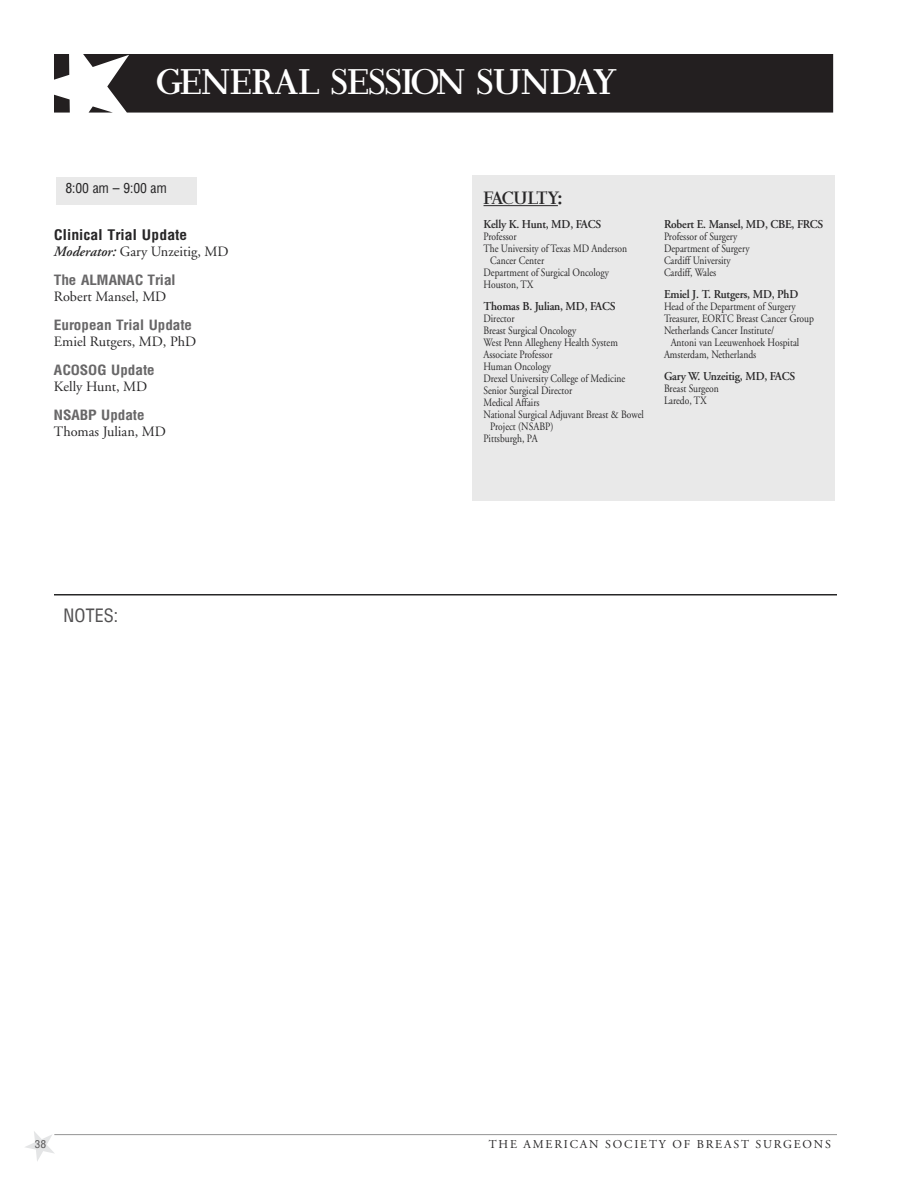
<style>
.page{position:relative;width:918px;height:1188px;background:#fff}
.page>*{position:absolute;margin:0;border:0;box-sizing:border-box;transform-origin:0 0}
.t1{font:700 42px "Mayberry";color:#fff}
.t2{font:700 21px "Mayberry";letter-spacing:-.03em;color:#272627}
.t3{font:18px "Arena Condensed";color:#525152}
.t4{font:14.25px "Adobe Garamond";color:#272627}
.t5{font:700 14.25px "Arena Condensed";color:#272627;scale:1.1 1}
.t6{font:700 13.8px "Arena Condensed";letter-spacing:-.01em;color:#686768;scale:1.1 1}
.t7{font:13.5px "Arena Condensed";letter-spacing:-.01em;color:#272627}
.t8{font:600 12px "Adobe Garamond";letter-spacing:-.015em;color:#272627;scale:.95 1}
.t9{font:12px "Adobe Garamond";letter-spacing:.15em;color:#272627}
.t10{font:11.25px/12px "Adobe Garamond";color:#272627;scale:.85 1}
.t11{font:10.5px "Arena Condensed";color:#5d5c5d;scale:1.08 1}
.s1{font-weight:600;font-style:italic}
</style>
<div class="page">
<hr style="left:54px;top:1134px;width:783px;height:1px;background:#939393">
<svg style="left:25px;top:1131px;width:30px;height:30px"></svg>
<svg style="left:54px;top:54px;width:15px;height:26px"></svg>
<svg style="left:54px;top:95px;width:16px;height:18px"></svg>
<div style="left:83px;top:54px;width:750px;height:59px;background:#231f20"></div>
<div style="left:472px;top:175px;width:363px;height:326px;background:#e9e9e9"></div>
<hr style="left:54px;top:594px;width:783px;height:2px;background:#272627">
<div style="left:56px;top:177px;width:140px;height:28px;background:#e9e9e9"></div>
<hr style="left:484px;top:205px;width:74px;height:1px;background:#272627">
<h1 class="t1" style="left:156px;top:66px;width:462px">GENERAL SESSION SUNDAY</h1>
<p class="t7" style="left:66px;top:183px;width:103px">8:00 am – 9:00 am</p>
<p class="t5" style="left:54px;top:229px;width:123px">Clinical Trial Update</p>
<p class="t4" style="left:54px;top:246px;width:176px"><span class="s1">Moderator:</span> Gary Unzeitig, MD</p>
<p class="t6" style="left:54px;top:275px;width:112px">The ALMANAC Trial</p>
<p class="t4" style="left:54px;top:291px;width:114px">Robert Mansel, MD</p>
<p class="t6" style="left:54px;top:320px;width:127px">European Trial Update</p>
<p class="t4" style="left:54px;top:336px;width:144px">Emiel Rutgers, MD, PhD</p>
<p class="t6" style="left:54px;top:365px;width:93px">ACOSOG Update</p>
<p class="t4" style="left:54px;top:381px;width:95px">Kelly Hunt, MD</p>
<p class="t6" style="left:54px;top:410px;width:84px">NSABP Update</p>
<p class="t4" style="left:54px;top:426px;width:114px">Thomas Julian, MD</p>
<h2 class="t2" style="left:484px;top:190px;width:80px">FACULTY:</h2>
<p class="t8" style="left:484px;top:219px;width:125px">Kelly K. Hunt, MD, FACS</p>
<p class="t10" style="left:484px;top:231px;width:41px">Professor</p>
<p class="t10" style="left:484px;top:243px;width:170px">The University of Texas MD Anderson</p>
<p class="t10" style="left:490px;top:255px;width:65px">Cancer Center</p>
<p class="t10" style="left:484px;top:267px;width:149px">Department of Surgical Oncology</p>
<p class="t10" style="left:484px;top:279px;width:60px">Houston, TX</p>
<p class="t8" style="left:484px;top:301px;width:140px">Thomas B. Julian, MD, FACS</p>
<p class="t10" style="left:484px;top:313px;width:38px">Director</p>
<p class="t10" style="left:484px;top:325px;width:111px">Breast Surgical Oncology</p>
<p class="t10" style="left:484px;top:337px;width:160px">West Penn Allegheny Health System</p>
<p class="t10" style="left:484px;top:349px;width:83px">Associate Professor</p>
<p class="t10" style="left:484px;top:361px;width:81px">Human Oncology</p>
<p class="t10" style="left:484px;top:373px;width:168px">Drexel University College of Medicine</p>
<p class="t10" style="left:484px;top:385px;width:106px">Senior Surgical Director</p>
<p class="t10" style="left:484px;top:397px;width:67px">Medical Affairs</p>
<p class="t10" style="left:484px;top:409px;width:190px">National Surgical Adjuvant Breast &amp; Bowel</p>
<p class="t10" style="left:490px;top:421px;width:76px">Project (NSABP)</p>
<p class="t10" style="left:484px;top:433px;width:65px">Pittsburgh, PA</p>
<p class="t8" style="left:664px;top:219px;width:169px">Robert E. Mansel, MD, CBE, FRCS</p>
<p class="t10" style="left:664px;top:231px;width:102px">Professor of Surgery<br>Department of Surgery<br>Cardiff University<br>Cardiff, Wales</p>
<p class="t8" style="left:664px;top:289px;width:143px">Emiel J. T. Rutgers, MD, PhD</p>
<p class="t10" style="left:664px;top:301px;width:157px">Head of the Department of Surgery</p>
<p class="t10" style="left:664px;top:313px;width:178px">Treasurer, EORTC Breast Cancer Group</p>
<p class="t10" style="left:664px;top:325px;width:131px">Netherlands Cancer Institute/</p>
<p class="t10" style="left:671px;top:337px;width:153px">Antoni van Leeuwenhoek Hospital</p>
<p class="t10" style="left:664px;top:349px;width:110px">Amsterdam, Netherlands</p>
<p class="t8" style="left:664px;top:371px;width:140px">Gary W. Unzeitig, MD, FACS</p>
<p class="t10" style="left:664px;top:383px;width:66px">Breast Surgeon<br>Laredo, TX</p>
<h3 class="t3" style="left:64px;top:609px;width:56px">NOTES:</h3>
<p class="t11" style="left:35px;top:1140px;width:12px">38</p>
<p class="t9" style="left:489px;top:1139px;width:344px">THE AMERICAN SOCIETY OF BREAST SURGEONS</p>
</div>
